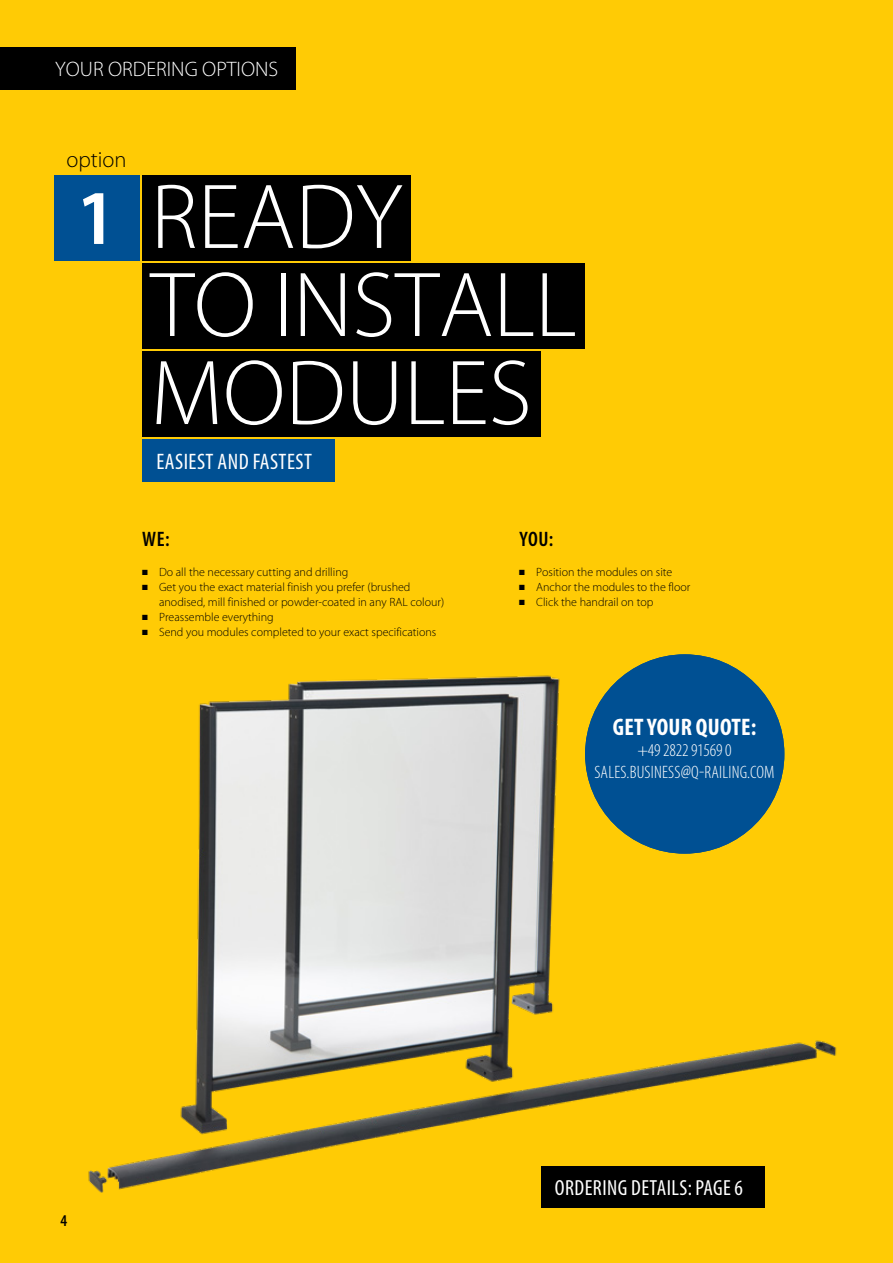
<style>
.page{position:relative;width:893px;height:1263px;background:#ffcb05}
.page>*{position:absolute;margin:0;border:0;box-sizing:border-box;transform-origin:0 0}
.t1{font:300 93px/88.1px "Myriad Pro";color:#fff}
.t2{font:700 condensed 24px "Myriad Pro";letter-spacing:.01em;color:#fff}
.t3{font:condensed 22.5px "Myriad Pro";letter-spacing:.02em;color:#fff}
.t4{font:300 22.5px "Myriad Pro";color:#000}
.t5{font:condensed 21.9px "Myriad Pro";letter-spacing:.02em;color:#fff}
.t6{font:300 21px "Myriad Pro";color:#fff}
.t7{font:600 condensed 21px "Myriad Pro";color:#000}
.t8{font:300 condensed 18px/21.6px "Myriad Pro";letter-spacing:.01em;color:#fff;text-align:center}
.t9{font:600 condensed 16.5px "Myriad Pro";color:#000}
.t10{font:300 12px/15px "Myriad Pro";color:#000}
</style>
<div class="page">
<img style="left:88px;top:654px;width:749px;height:554px">
<div style="left:54px;top:175px;width:85px;height:85px;background:#005093"></div>
<svg style="left:83px;top:193px;width:20px;height:51px"></svg>
<div style="left:0;top:47px;width:295px;height:43px;background:#000"></div>
<div style="left:142px;top:439px;width:193px;height:43px;background:#005093"></div>
<div style="left:142px;top:175px;width:269px;height:85px;background:#000"></div>
<div style="left:142px;top:263px;width:443px;height:85px;background:#000"></div>
<div style="left:142px;top:351px;width:399px;height:85px;background:#000"></div>
<div style="left:541px;top:1166px;width:223px;height:42px;background:#000"></div>
<div style="left:585px;top:654px;width:199px;height:200px;background:#005093;border-radius:50%"></div>
<h3 class="t6" style="left:55px;top:57px;width:225px">YOUR ORDERING OPTIONS</h3>
<h3 class="t4" style="left:67px;top:145px;width:62px">option</h3>
<h1 class="t1" style="left:151px;top:172px;width:427px">READY<br>TO INSTALL<br>MODULES</h1>
<h3 class="t3" style="left:156px;top:448px;width:157px">EASIEST AND FASTEST</h3>
<h3 class="t7" style="left:142px;top:526px;width:29px">WE:</h3>
<p class="t10" style="left:142px;top:564px;width:208px">■ Do all the necessary cutting and drilling</p>
<p class="t10" style="left:159px;top:579px;width:287px;text-indent:-17px">■ Get you the exact material finish you prefer (brushed anodised, mill finished or powder-coated in any RAL colour)</p>
<p class="t10" style="left:142px;top:609px;width:133px">■ Preassemble everything</p>
<p class="t10" style="left:142px;top:624px;width:296px">■ Send you modules completed to your exact specifications</p>
<h3 class="t7" style="left:519px;top:526px;width:36px">YOU:</h3>
<p class="t10" style="left:519px;top:564px;width:155px">■ Position the modules on site</p>
<p class="t10" style="left:519px;top:579px;width:173px">■ Anchor the modules to the floor</p>
<p class="t10" style="left:519px;top:594px;width:136px">■ Click the handrail on top</p>
<h2 class="t2" style="left:613px;top:712px;width:145px">GET YOUR QUOTE:</h2>
<h3 class="t8" style="left:594px;top:739px;width:182px">+49 2822 91569 0<br>SALES.BUSINESS@Q-RAILING.COM</h3>
<h3 class="t9" style="left:60px;top:1210px;width:8px">4</h3>
<h3 class="t5" style="left:555px;top:1175px;width:190px">ORDERING DETAILS: PAGE 6</h3>
</div>
